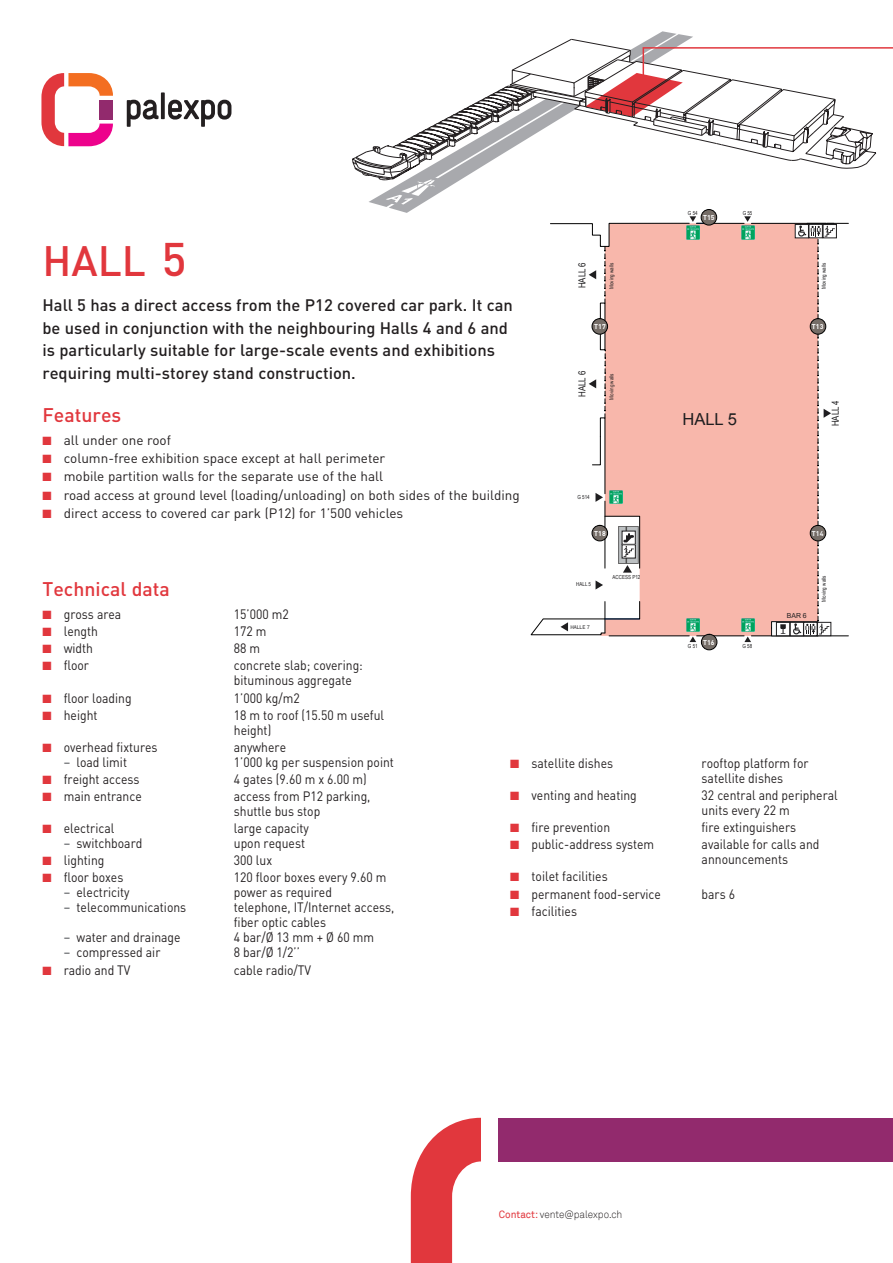
<style>
.page{position:relative;width:893px;height:1263px;background:#fff}
.page>*{position:absolute;margin:0;border:0;box-sizing:border-box;transform-origin:0 0}
.t1{font:500 42px "DIN";color:#e1373d}
.t2{font:500 19.5px "DIN";color:#e1373d}
.t3{font:16.65px "Arial";color:#1f1e20}
.t4{font:500 16.5px/22.5px "DIN";color:#231f20}
.t5{font:13.5px/15px "DIN";color:#231f20;scale:.9 1}
.t6{font:13.5px "DIN";color:#231f20}
.t7{font:300 10.5px "Akkurat";color:#231f20;scale:.95 1}
.t8{font:9.6px "Arial Narrow";color:#1f1e20}
.t9{font:700 6.9px "DIN";color:#fff}
.t10{font:6.9px "Arial";color:#1f1e20}
.t11{font:700 6.9px "DIN";color:#f5f6f7}
.t12{font:5.55px "Arial Narrow";color:#1f1e20}
.t13{font:5.55px "Franklin Gothic";color:#1f1e20}
.s1{font-size:46.5px}
.s2{color:#e1373d}
.s3{font-weight:500;color:#76787b}
.s4{font-weight:400;color:#e1373d}
</style>
<div class="page">
<svg style="left:127px;top:92px;width:104px;height:35px"></svg>
<svg style="left:41px;top:73px;width:72px;height:73px"></svg>
<div style="left:498px;top:1118px;width:395px;height:43px;background:#922a6d"></div>
<svg style="left:411px;top:1118px;width:70px;height:145px"></svg>
<div style="left:601px;top:321px;width:217px;height:315px;background:#f8b7ab"></div>
<hr style="left:609px;top:636px;width:80px;height:1px;background:#000">
<hr style="left:713px;top:636px;width:31px;height:1px;background:#000">
<hr style="left:751px;top:636px;width:97px;height:1px;background:#000">
<div style="left:592px;top:318px;width:16px;height:16px;background:#756d67;border:1px solid #000;border-radius:50%"></div>
<div style="left:810px;top:318px;width:16px;height:16px;background:#756d67;border:1px solid #000;border-radius:50%"></div>
<div style="left:810px;top:525px;width:16px;height:16px;background:#756d67;border:1px solid #000;border-radius:50%"></div>
<div style="left:701px;top:634px;width:16px;height:16px;background:#756d67;border:1px solid #000;border-radius:50%"></div>
<svg style="left:818px;top:334px;width:13px;height:191px"></svg>
<svg style="left:596px;top:580px;width:7px;height:9px"></svg>
<svg style="left:530px;top:601px;width:110px;height:34px"></svg>
<svg style="left:686px;top:618px;width:18px;height:24px"></svg>
<svg style="left:741px;top:618px;width:13px;height:24px"></svg>
<svg style="left:771px;top:541px;width:58px;height:95px"></svg>
<svg style="left:352px;top:31px;width:541px;height:290px"></svg>
<svg style="left:589px;top:332px;width:51px;height:241px"></svg>
<h1 class="t1" style="left:43px;top:234px;width:146px">hall <span class="s1">5</span></h1>
<p class="t4" style="left:43px;top:294px;width:472px">Hall 5 has a direct access from the P12 covered car park. It can be used in conjunction with the neighbouring Halls 4 and 6 and is particularly suitable for large-scale events and exhibitions requiring multi-storey stand construction.</p>
<h2 class="t2" style="left:43px;top:403px;width:80px">Features</h2>
<p class="t6" style="left:43px;top:431px;width:130px"><span class="s2">■</span> all under one roof</p>
<p class="t6" style="left:43px;top:450px;width:344px"><span class="s2">■</span> column-free exhibition space except at hall perimeter</p>
<p class="t6" style="left:43px;top:468px;width:342px"><span class="s2">■</span> mobile partition walls for the separate use of the hall</p>
<p class="t6" style="left:43px;top:486px;width:479px"><span class="s2">■</span> road access at ground level (loading/unloading) on both sides of the building</p>
<p class="t6" style="left:43px;top:505px;width:362px"><span class="s2">■</span> direct access to covered car park (P12) for 1’500 vehicles</p>
<p class="t8" style="left:575px;top:288px;width:28px;rotate:-90deg">HALL 6</p>
<p class="t12" style="left:607px;top:289px;width:27px;rotate:-90deg">Moving walls</p>
<p class="t9" style="left:594px;top:322px;width:13px">T17</p>
<p class="t8" style="left:575px;top:397px;width:28px;rotate:-90deg">HALL 6</p>
<p class="t12" style="left:607px;top:399px;width:27px;rotate:-90deg">Moving walls</p>
<p class="t12" style="left:577px;top:493px;width:14px">G 514</p>
<p class="t9" style="left:594px;top:529px;width:13px">T18</p>
<p class="t12" style="left:688px;top:209px;width:11px">G 54</p>
<p class="t12" style="left:743px;top:209px;width:11px">G 55</p>
<p class="t9" style="left:703px;top:213px;width:13px">T15</p>
<p class="t3" style="left:682px;top:409px;width:56px">HALL 5</p>
<p class="t12" style="left:820px;top:289px;width:27px;rotate:-90deg">Moving walls</p>
<p class="t9" style="left:812px;top:322px;width:13px">T13</p>
<p class="t8" style="left:828px;top:426px;width:28px;rotate:-90deg">HALL 4</p>
<p class="t11" style="left:812px;top:529px;width:13px">T14</p>
<h2 class="t2" style="left:43px;top:576px;width:129px">Technical data</h2>
<p class="t5" style="left:43px;top:606px;width:89px"><span class="s2">■</span> gross area</p>
<p class="t5" style="left:234px;top:606px;width:63px">15’000 m2</p>
<p class="t5" style="left:43px;top:623px;width:63px"><span class="s2">■</span> length</p>
<p class="t5" style="left:234px;top:623px;width:38px">172 m</p>
<p class="t5" style="left:43px;top:641px;width:58px"><span class="s2">■</span> width</p>
<p class="t5" style="left:234px;top:641px;width:31px">88 m</p>
<p class="t5" style="left:43px;top:658px;width:53px"><span class="s2">■</span> floor</p>
<p class="t5" style="left:234px;top:658px;width:145px">concrete slab; covering: bituminous aggregate</p>
<p class="t5" style="left:43px;top:690px;width:101px"><span class="s2">■</span> floor loading</p>
<p class="t5" style="left:234px;top:690px;width:75px">1’000 kg/m2</p>
<p class="t5" style="left:43px;top:707px;width:63px"><span class="s2">■</span> height</p>
<p class="t5" style="left:234px;top:707px;width:168px">18 m to roof (15.50 m useful height)</p>
<p class="t5" style="left:43px;top:739px;width:129px"><span class="s2">■</span> overhead fixtures</p>
<p class="t5" style="left:234px;top:739px;width:60px">anywhere</p>
<p class="t5" style="left:64px;top:754px;width:72px"><span class="s3">−</span> load limit</p>
<p class="t5" style="left:234px;top:754px;width:179px">1’000 kg per suspension point</p>
<p class="t5" style="left:43px;top:771px;width:109px"><span class="s2">■</span> freight access</p>
<p class="t5" style="left:234px;top:771px;width:149px">4 gates (9.60 m x 6.00 m)</p>
<p class="t5" style="left:43px;top:788px;width:112px"><span class="s2">■</span> main entrance</p>
<p class="t5" style="left:234px;top:788px;width:153px">access from P12 parking, shuttle bus stop</p>
<p class="t5" style="left:43px;top:820px;width:81px"><span class="s2">■</span> electrical</p>
<p class="t5" style="left:234px;top:820px;width:85px">large capacity</p>
<p class="t5" style="left:64px;top:835px;width:89px"><span class="s3">−</span> switchboard</p>
<p class="t5" style="left:234px;top:835px;width:81px">upon request</p>
<p class="t5" style="left:43px;top:853px;width:70px"><span class="s2">■</span> lighting</p>
<p class="t5" style="left:234px;top:853px;width:44px">300 lux</p>
<p class="t5" style="left:43px;top:870px;width:91px"><span class="s2">■</span> floor boxes</p>
<p class="t5" style="left:234px;top:870px;width:171px">120 floor boxes every 9.60 m</p>
<p class="t5" style="left:64px;top:885px;width:75px"><span class="s3">−</span> electricity</p>
<p class="t5" style="left:234px;top:885px;width:111px">power as required</p>
<p class="t5" style="left:64px;top:900px;width:138px"><span class="s3">−</span> telecommunications</p>
<p class="t5" style="left:234px;top:900px;width:180px">telephone, IT/Internet access, fiber optic cables</p>
<p class="t5" style="left:64px;top:930px;width:131px"><span class="s3">−</span> water and drainage</p>
<p class="t5" style="left:234px;top:930px;width:157px">4 bar/Ø 13 mm + Ø 60 mm</p>
<p class="t5" style="left:64px;top:945px;width:109px"><span class="s3">−</span> compressed air</p>
<p class="t5" style="left:234px;top:945px;width:75px">8 bar/Ø 1/2’’</p>
<p class="t5" style="left:43px;top:962px;width:99px"><span class="s2">■</span> radio and TV</p>
<p class="t5" style="left:234px;top:962px;width:87px">cable radio/TV</p>
<p class="t12" style="left:576px;top:580px;width:16px">HALL 5</p>
<p class="t13" style="left:570px;top:624px;width:21px">HALLE 7</p>
<p class="t12" style="left:612px;top:573px;width:29px">ACCESS P12</p>
<p class="t9" style="left:703px;top:638px;width:13px">T16</p>
<p class="t12" style="left:688px;top:642px;width:11px">G 51</p>
<p class="t12" style="left:742px;top:642px;width:11px">G 58</p>
<p class="t10" style="left:787px;top:610px;width:21px">BAR 6</p>
<p class="t12" style="left:820px;top:602px;width:27px;rotate:-90deg">Moving walls</p>
<p class="t5" style="left:510px;top:755px;width:116px"><span class="s2">■</span> satellite dishes</p>
<p class="t5" style="left:702px;top:755px;width:120px">rooftop platform for satellite dishes</p>
<p class="t5" style="left:510px;top:787px;width:142px"><span class="s2">■</span> venting and heating</p>
<p class="t5" style="left:702px;top:787px;width:153px">32 central and peripheral units every 22 m</p>
<p class="t5" style="left:510px;top:819px;width:113px"><span class="s2">■</span> fire prevention</p>
<p class="t5" style="left:702px;top:819px;width:107px">fire extinguishers</p>
<p class="t5" style="left:510px;top:837px;width:162px"><span class="s2">■</span> public-address system</p>
<p class="t5" style="left:702px;top:837px;width:132px">available for calls and announcements</p>
<p class="t5" style="left:510px;top:869px;width:110px"><span class="s2">■</span> toilet facilities</p>
<p class="t5" style="left:510px;top:886px;width:169px"><span class="s2">■</span> permanent food-service</p>
<p class="t5" style="left:702px;top:886px;width:39px">bars 6</p>
<p class="t5" style="left:510px;top:903px;width:76px"><span class="s2">■</span> facilities</p>
<p class="t7" style="left:499px;top:1208px;width:132px"><span class="s4">Contact:</span> vente@palexpo.ch</p>
</div>
